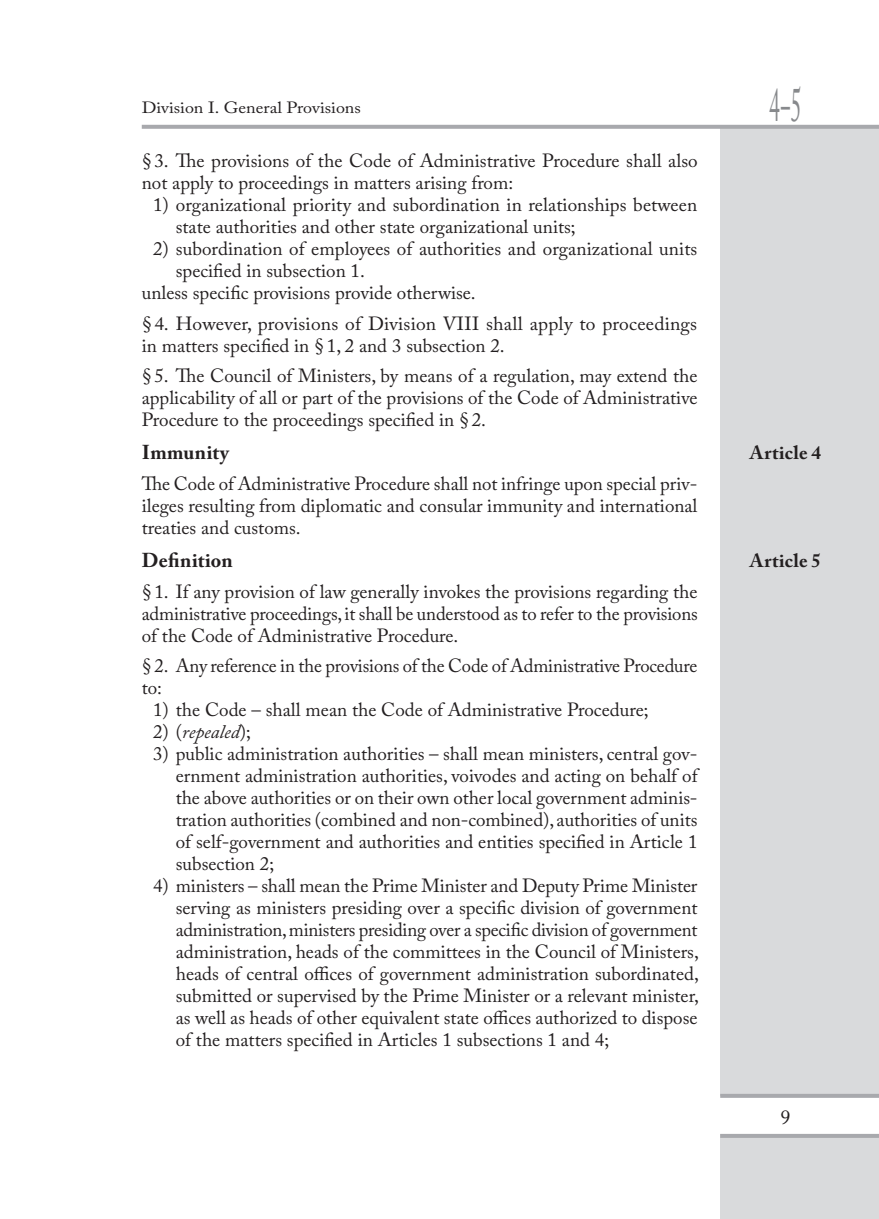
<style>
.page{position:relative;width:879px;height:1219px;background:#fff}
.page>*{position:absolute;margin:0;border:0;box-sizing:border-box;transform-origin:0 0}
.t1{font:48px "Adobe Caslon Pro";color:#87898c;scale:.45 1}
.aaa_tytul_art_ANG{font:700 20px "Adobe Caslon Pro";letter-spacing:.015em;color:#231f20}
.t2{font:20px "Adobe Caslon Pro";color:#231f20}
.aaa_podpunkt_1__ANG{font:19px/22px "Adobe Caslon Pro";color:#231f20}
.Body_text{font:19px/22px "Adobe Caslon Pro";color:#231f20}
.aaa_tytul_art_ANG-2{font:700 19px "Adobe Caslon Pro";letter-spacing:.025em;color:#231f20}
.aaa_podpunkt_1__ANG-2{font:italic 19px "Adobe Caslon Pro";color:#231f20}
.t3{font:16.2px "Adobe Caslon Pro";color:#231f20;scale:1.11 1}
.s1{font-style:normal}
</style>
<div class="page">
<div style="left:720px;top:127px;width:159px;height:969px;background:#d9dadc"></div>
<hr style="left:720px;top:1094px;width:159px;height:4px;background:#a8a9ad">
<div style="left:720px;top:1134px;width:159px;height:85px;background:#d9dadc"></div>
<hr style="left:720px;top:1134px;width:159px;height:4px;background:#a8a9ad">
<svg style="left:142px;top:125px;width:737px;height:4px;background:#acacb0"></svg>
<p class="t3" style="left:142px;top:98px;width:199px">Division I. General Provisions</p>
<h1 class="t1" style="left:769px;top:76px;width:74px">4‒5</h1>
<p class="Body_text" style="left:142px;top:149px;width:557px">§3. The provisions of the Code of Administrative Procedure shall also not apply to proceedings in matters arising from:</p>
<p class="aaa_podpunkt_1__ANG" style="left:176px;top:193px;width:523px;text-indent:-23px">1) organizational priority and subordination in relationships between state authorities and other state organizational units;</p>
<p class="aaa_podpunkt_1__ANG" style="left:176px;top:237px;width:523px;text-indent:-23px">2) subordination of employees of authorities and organizational units specified in subsection 1.</p>
<p class="Body_text" style="left:142px;top:281px;width:335px">unless specific provisions provide otherwise.</p>
<p class="Body_text" style="left:142px;top:312px;width:557px">§4. However, provisions of Division VIII shall apply to proceedings in matters specified in §1, 2 and 3 subsection 2.</p>
<p class="Body_text" style="left:142px;top:364px;width:557px;text-align:justify">§5. The Council of Ministers, by means of a regulation, may extend the applicability of all or part of the provisions of the Code of Administrative Procedure to the proceedings specified in §2.</p>
<p class="aaa_tytul_art_ANG" style="left:142px;top:441px;width:89px">Immunity</p>
<p class="aaa_tytul_art_ANG-2" style="left:750px;top:442px;width:73px">Article 4</p>
<p class="Body_text" style="left:142px;top:472px;width:557px;text-align:justify">The Code of Administrative Procedure shall not infringe upon special priv&shy;ileges resulting from diplomatic and consular immunity and international treaties and customs.</p>
<p class="aaa_tytul_art_ANG" style="left:142px;top:549px;width:92px">Definition</p>
<p class="aaa_tytul_art_ANG-2" style="left:750px;top:550px;width:73px">Article 5</p>
<p class="Body_text" style="left:142px;top:580px;width:557px;text-align:justify">§1. If any provision of law generally invokes the provisions regarding the administrative proceedings, it shall be understood as to refer to the provisions of the Code of Administrative Procedure.</p>
<p class="Body_text" style="left:142px;top:655px;width:557px">§ 2. Any reference in the provisions of the Code of Administrative Procedure to:</p>
<p class="aaa_podpunkt_1__ANG" style="left:153px;top:699px;width:497px">1) the Code – shall mean the Code of Administrative Procedure;</p>
<p class="aaa_podpunkt_1__ANG-2" style="left:153px;top:721px;width:99px"><span class="s1">2) (</span>repealed<span class="s1">);</span></p>
<p class="aaa_podpunkt_1__ANG" style="left:176px;top:743px;width:523px;text-align:justify;text-indent:-23px">3) public administration authorities – shall mean ministers, central gov&shy;ernment administration authorities, voivodes and acting on behalf of the above authorities or on their own other local government adminis&shy;tration authorities (combined and non-combined), authorities of units of self-government and authorities and entities specified in Article 1 subsection 2;</p>
<p class="aaa_podpunkt_1__ANG" style="left:176px;top:875px;width:524px;text-align:justify;text-indent:-23px">4) ministers – shall mean the Prime Minister and Deputy Prime Minister serving as ministers presiding over a specific division of government administration, ministers presiding over a specific division of government administration, heads of the committees in the Council of Ministers, heads of central offices of government administration subordinated, submitted or supervised by the Prime Minister or a relevant minister, as well as heads of other equivalent state offices authorized to dispose of the matters specified in Articles 1 subsections 1 and 4;</p>
<p class="t2" style="left:780px;top:1105px;width:11px">9</p>
</div>
